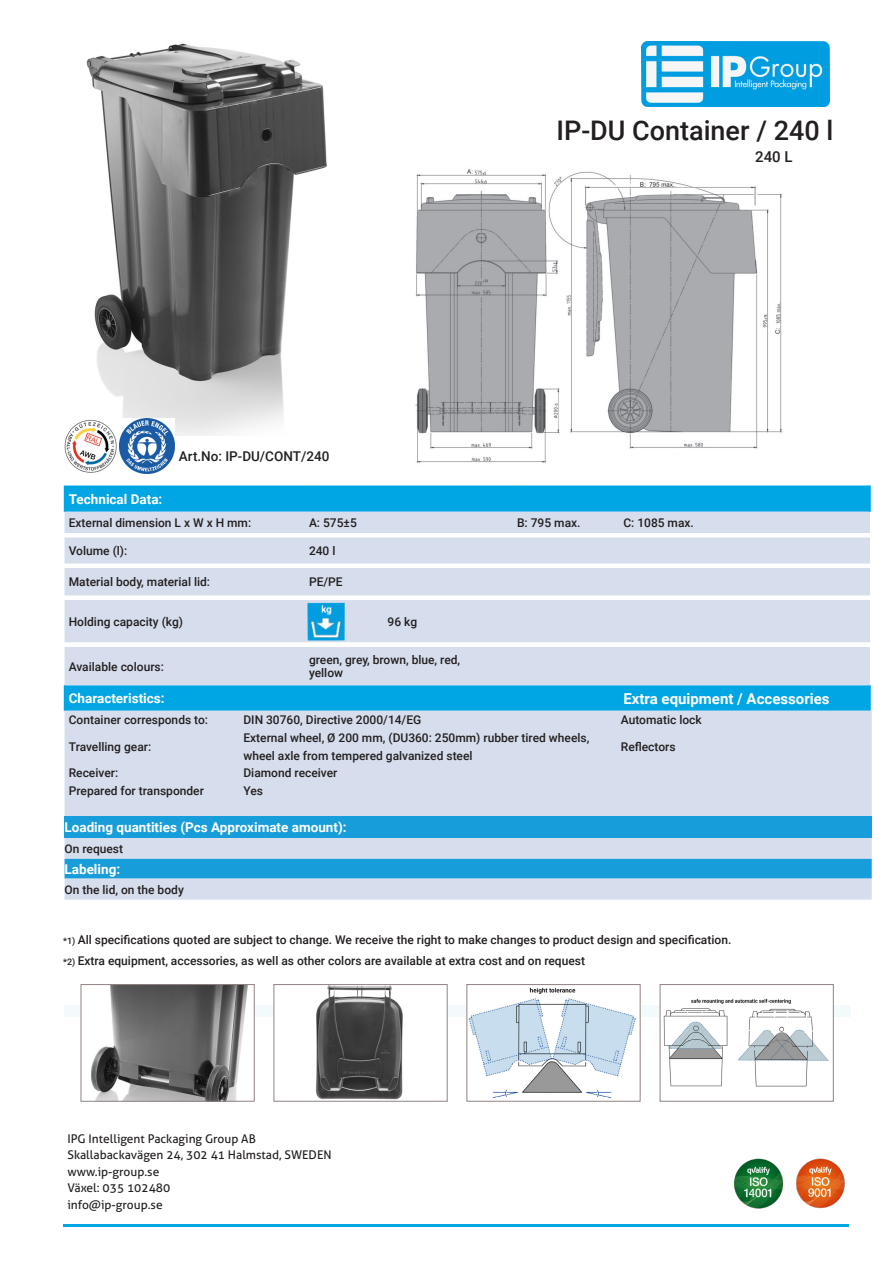
<style>
.page{position:relative;width:893px;height:1263px;background:#fff}
.page>*{position:absolute;margin:0;border:0;box-sizing:border-box;transform-origin:0 0}
.t1{font:500 27px "Roboto";color:#231f20}
.t2{font:700 15px "Roboto";color:#fff}
.t3{font:500 15px "Roboto";color:#231f20}
.t4{font:700 13.5px "Roboto";color:#fff}
.t5{font:500 13.5px "Roboto";color:#231f20}
.t6{font:500 12px/13.5px "Roboto";color:#231f20}
.t7{font:12px "Aller";color:#231f20}
.s1{font-size:9px}
</style>
<div class="page">
<hr style="left:64px;top:1224px;width:785px;height:2px;background:#00a6e4">
<img style="left:734px;top:1158px;width:111px;height:51px">
<svg style="left:65px;top:595px;width:805px;height:116px;background:#2eb5e8"></svg>
<div style="left:65px;top:600px;width:805px;height:85px;background:#d6ddec"></div>
<svg style="left:65px;top:642px;width:805px;height:5px"></svg>
<hr style="left:64px;top:485px;width:241px;height:2px;background:#00a6e4">
<svg style="left:64px;top:487px;width:806px;height:108px;background:#a8d3eb"></svg>
<hr style="left:305px;top:485px;width:208px;height:2px;background:#00a6e4">
<hr style="left:513px;top:485px;width:106px;height:2px;background:#00a6e4">
<hr style="left:619px;top:485px;width:231px;height:2px;background:#00a6e4">
<hr style="left:850px;top:485px;width:21px;height:2px;background:#00a6e4">
<hr style="left:869px;top:487px;width:2px;height:25px;background:#00a6e4">
<svg style="left:64px;top:685px;width:1px;height:26px"></svg>
<hr style="left:869px;top:685px;width:2px;height:26px;background:#00a6e4">
<div style="left:65px;top:711px;width:807px;height:189px;background:#d6ddec"></div>
<div style="left:65px;top:816px;width:807px;height:21px;background:#179dd9"></div>
<div style="left:65px;top:859px;width:807px;height:19px;background:#179dd9"></div>
<img style="left:641px;top:41px;width:188px;height:66px">
<img style="left:86px;top:43px;width:241px;height:393px">
<img style="left:415px;top:169px;width:368px;height:294px">
<div style="left:64px;top:1005px;width:786px;height:11px;background:#f3fafb"></div>
<img style="left:83px;top:986px;width:170px;height:113px">
<div style="left:81px;top:984px;width:174px;height:117px;border:1px solid #918381"></div>
<img style="left:276px;top:986px;width:170px;height:113px">
<div style="left:274px;top:984px;width:174px;height:117px;border:1px solid #918381"></div>
<img style="left:468px;top:987px;width:170px;height:111px">
<div style="left:466px;top:984px;width:174px;height:117px;border:1px solid #918381"></div>
<img style="left:662px;top:998px;width:170px;height:89px">
<div style="left:660px;top:984px;width:174px;height:117px;border:1px solid #918381"></div>
<img style="left:64px;top:419px;width:54px;height:54px">
<img style="left:120px;top:419px;width:54px;height:54px">
<img style="left:305px;top:603px;width:43px;height:40px">
<p class="t5" style="left:179px;top:447px;width:152px">Art.No: IP-DU/CONT/240</p>
<p class="t1" style="left:556px;top:111px;width:278px">IP-DU Container / 240 l</p>
<p class="t3" style="left:755px;top:146px;width:39px">240 L</p>
<p class="t4" style="left:69px;top:490px;width:95px">Technical Data:</p>
<p class="t6" style="left:69px;top:515px;width:184px">External dimension L x W x H mm:</p>
<p class="t6" style="left:309px;top:515px;width:49px">A: 575±5</p>
<p class="t6" style="left:517px;top:515px;width:65px">B: 795 max.</p>
<p class="t6" style="left:623px;top:515px;width:72px">C: 1085 max.</p>
<p class="t6" style="left:69px;top:543px;width:60px">Volume (l):</p>
<p class="t6" style="left:309px;top:543px;width:28px">240 l</p>
<p class="t6" style="left:69px;top:575px;width:143px">Material body, material lid:</p>
<p class="t6" style="left:309px;top:575px;width:35px">PE/PE</p>
<p class="t6" style="left:69px;top:614px;width:116px">Holding capacity (kg)</p>
<p class="t6" style="left:388px;top:614px;width:31px">96 kg</p>
<p class="t6" style="left:69px;top:659px;width:97px">Available colours:</p>
<p class="t6" style="left:309px;top:652px;width:153px">green, grey, brown, blue, red, yellow</p>
<p class="t4" style="left:69px;top:689px;width:97px">Characteristics:</p>
<p class="t2" style="left:623px;top:688px;width:208px">Extra equipment / Accessories</p>
<p class="t6" style="left:69px;top:712px;width:141px">Container corresponds to:</p>
<p class="t6" style="left:243px;top:712px;width:179px">DIN 30760, Directive 2000/14/EG</p>
<p class="t6" style="left:621px;top:712px;width:82px">Automatic lock</p>
<p class="t6" style="left:69px;top:739px;width:84px">Travelling gear:</p>
<p class="t6" style="left:243px;top:728px;width:347px;line-height:18px">External wheel, Ø 200 mm, (DU360: 250mm) rubber tired wheels, wheel axle from tempered galvanized steel</p>
<p class="t6" style="left:621px;top:739px;width:56px">Reflectors</p>
<p class="t6" style="left:69px;top:765px;width:51px">Receiver:</p>
<p class="t6" style="left:243px;top:765px;width:95px">Diamond receiver</p>
<p class="t6" style="left:69px;top:783px;width:137px">Prepared for transponder</p>
<p class="t6" style="left:243px;top:783px;width:21px">Yes</p>
<p class="t4" style="left:65px;top:818px;width:284px">Loading quantities (Pcs Approximate amount):</p>
<p class="t6" style="left:65px;top:841px;width:60px">On request</p>
<p class="t4" style="left:65px;top:859px;width:57px">Labeling:</p>
<p class="t6" style="left:65px;top:882px;width:121px">On the lid, on the body</p>
<p class="t6" style="left:63px;top:932px;width:670px"><span class="s1">*1)</span> All specifications quoted are subject to change. We receive the right to make changes to product design and specification.</p>
<p class="t6" style="left:63px;top:953px;width:523px"><span class="s1">*2)</span> Extra equipment, accessories, as well as other colors are available at extra cost and on request</p>
<p class="t7" style="left:67px;top:1131px;width:190px">IPG Intelligent Packaging Group AB</p>
<p class="t7" style="left:67px;top:1147px;width:266px">Skallabackavägen 24, 302 41 Halmstad, SWEDEN</p>
<p class="t7" style="left:67px;top:1164px;width:93px">www.ip-group.se</p>
<p class="t7" style="left:67px;top:1180px;width:104px">Växel: 035 102480</p>
<p class="t7" style="left:67px;top:1197px;width:97px">info@ip-group.se</p>
</div>
